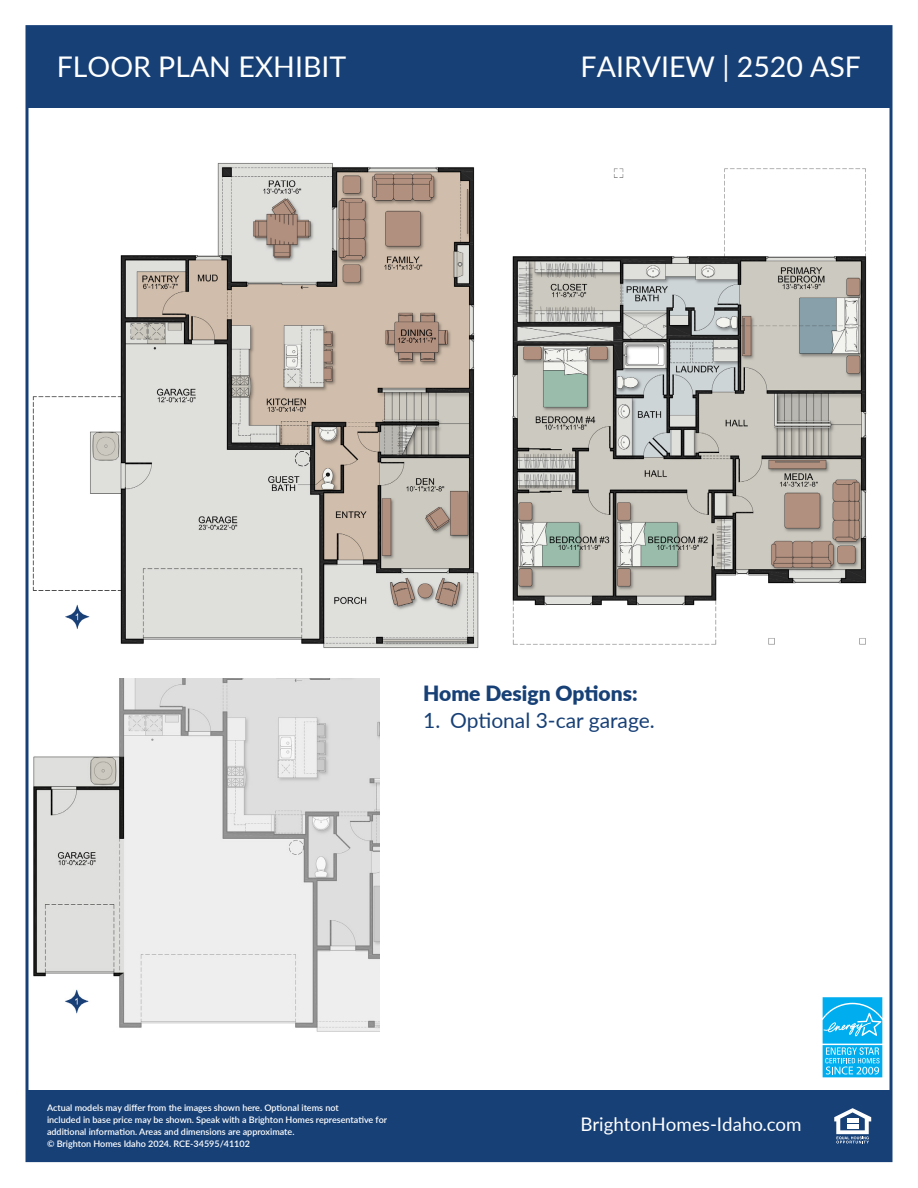
<style>
.page{position:relative;width:918px;height:1188px;background:#fff}
.page>*{position:absolute;margin:0;border:0;box-sizing:border-box;transform-origin:0 0}
.t1{font:28.5px "Lato";color:#fff}
.t2{font:21px "Lato";color:#174076}
.t3{font:900 21px "Lato";color:#174076}
.t4{font:18.75px "Lato";color:#fff}
.t5{font:600 9px/12px "Lato";color:#fff}
</style>
<div class="page">
<img style="left:32px;top:163px;width:447px;height:485px">
<img style="left:512px;top:168px;width:355px;height:477px">
<img style="left:33px;top:678px;width:347px;height:354px">
<div style="left:27px;top:27px;width:864px;height:81px;background:#174076"></div>
<div style="left:27px;top:1090px;width:864px;height:71px;background:#174076"></div>
<svg style="left:834px;top:1108px;width:37px;height:35px"></svg>
<hr style="left:847px;top:1119px;width:11px;height:4px;background:#fff">
<hr style="left:847px;top:1125px;width:11px;height:4px;background:#fff">
<svg style="left:822px;top:997px;width:61px;height:81px"></svg>
<div style="left:823px;top:1045px;width:59px;height:32px;background:linear-gradient(to right,#00aeef,#00aeef)"></div>
<svg style="left:823px;top:997px;width:59px;height:77px;background:#2dbcf1"></svg>
<h1 class="t1" style="left:57px;top:46px;width:291px">FLOOR PLAN EXHIBIT</h1>
<h1 class="t1" style="left:581px;top:46px;width:282px">FAIRVIEW | 2520 ASF</h1>
<h2 class="t3" style="left:423px;top:678px;width:216px">Home Design Options:</h2>
<h2 class="t2" style="left:423px;top:706px;width:233px">1. Optional 3-car garage.</h2>
<p class="t5" style="left:47px;top:1101px;width:342px">Actual models may differ from the images shown here. Optional items not<br>included in base price may be shown. Speak with a Brighton Homes representative for additional information. Areas and dimensions are approximate.<br>© Brighton Homes Idaho 2024. RCE-34595/41102</p>
<h3 class="t4" style="left:580px;top:1111px;width:223px">BrightonHomes-Idaho.com</h3>
</div>
